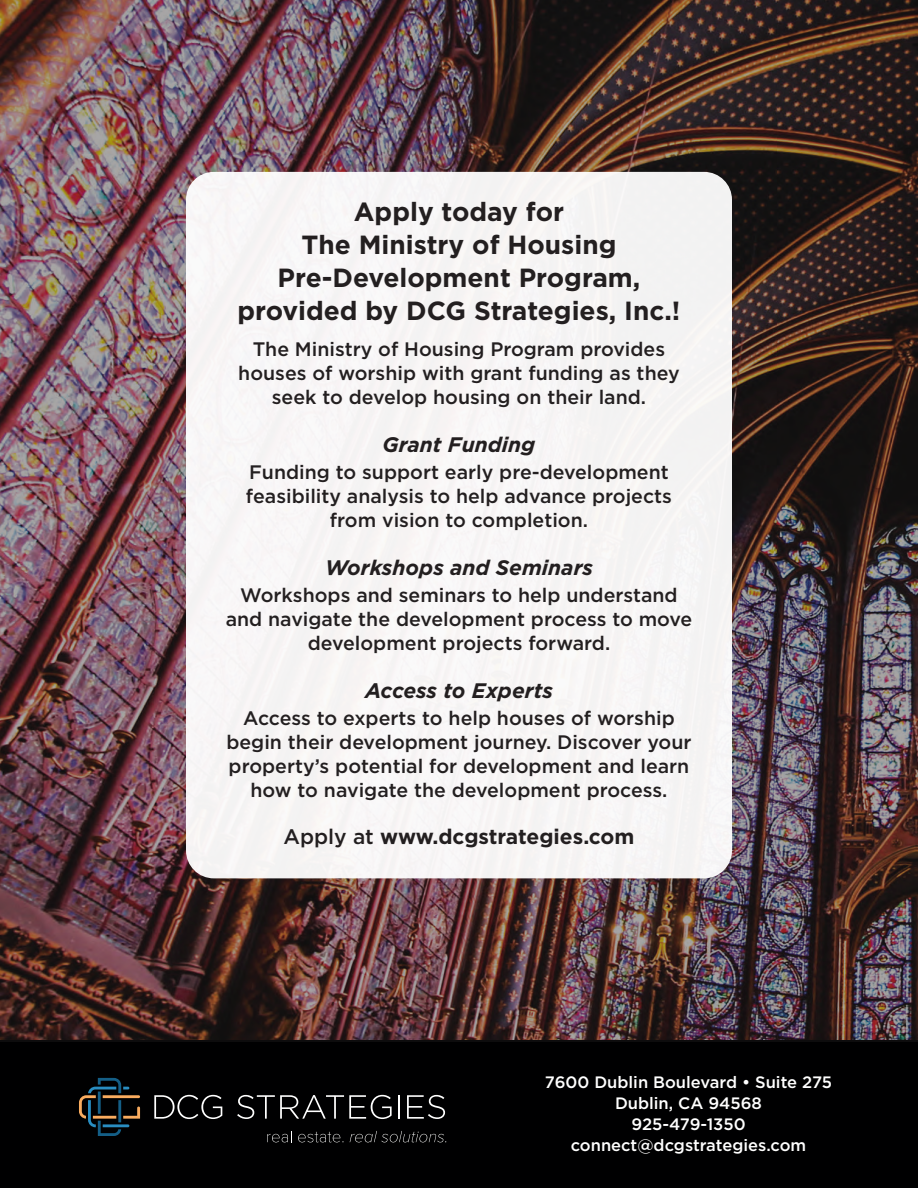
<style>
.page{position:relative;width:918px;height:1188px;background:#fff}
.page>*{position:absolute;margin:0;border:0;box-sizing:border-box;transform-origin:0 0}
.t1{font:700 26.25px/33px "Gotham";color:#231f20;text-align:center}
.t2{font:italic 700 21px "Gotham";color:#231f20}
.t3{font:700 21px "Gotham";letter-spacing:-.005em;color:#231f20}
.t4{font:500 19.5px/24px "Gotham";color:#231f20;text-align:center}
.t5{font:500 16.5px/21px "Gotham";color:#fff;text-align:center}
.s1{font-weight:500}
</style>
<div class="page">
<div style="left:0;top:1040px;width:918px;height:148px;background:#000001"></div>
<svg style="left:79px;top:1078px;width:61px;height:58px"></svg>
<svg style="left:154px;top:1095px;width:68px;height:24px"></svg>
<svg style="left:237px;top:1095px;width:155px;height:24px"></svg>
<hr style="left:398px;top:1095px;width:2px;height:24px;background:#fff">
<svg style="left:407px;top:1095px;width:38px;height:24px"></svg>
<svg style="left:267px;top:1131px;width:25px;height:11px"></svg>
<svg style="left:298px;top:1132px;width:46px;height:10px"></svg>
<svg style="left:350px;top:1131px;width:96px;height:11px"></svg>
<img style="left:0;top:0;width:918px;height:1042px">
<div style="left:186px;top:172px;width:546px;height:706px;background:#f7f5f5;border-radius:28px"></div>
<h1 class="t1" style="left:238px;top:195px;width:444px">Apply today for<br>The Ministry of Housing<br>Pre-Development Program, provided by DCG Strategies, Inc.!</h1>
<p class="t4" style="left:238px;top:337px;width:443px">The Ministry of Housing Program provides houses of worship with grant funding as they seek to develop housing on their land.</p>
<p class="t2" style="left:383px;top:433px;width:154px">Grant Funding</p>
<p class="t4" style="left:246px;top:460px;width:428px">Funding to support early pre-development feasibility analysis to help advance projects from vision to completion.</p>
<p class="t2" style="left:325px;top:556px;width:269px">Workshops and Seminars</p>
<p class="t4" style="left:226px;top:583px;width:468px">Workshops and seminars to help understand and navigate the development process to move development projects forward.</p>
<p class="t2" style="left:365px;top:679px;width:189px">Access to Experts</p>
<p class="t4" style="left:226px;top:706px;width:467px">Access to experts to help houses of worship begin their development journey. Discover your property’s potential for development and learn how to navigate the development process.</p>
<p class="t3" style="left:283px;top:824px;width:353px"><span class="s1">Apply at</span> www.dcgstrategies.com</p>
<p class="t5" style="left:545px;top:1071px;width:289px">7600 Dublin Boulevard • Suite 275<br>Dublin, CA 94568<br>925-479-1350 connect@dcgstrategies.com</p>
</div>
